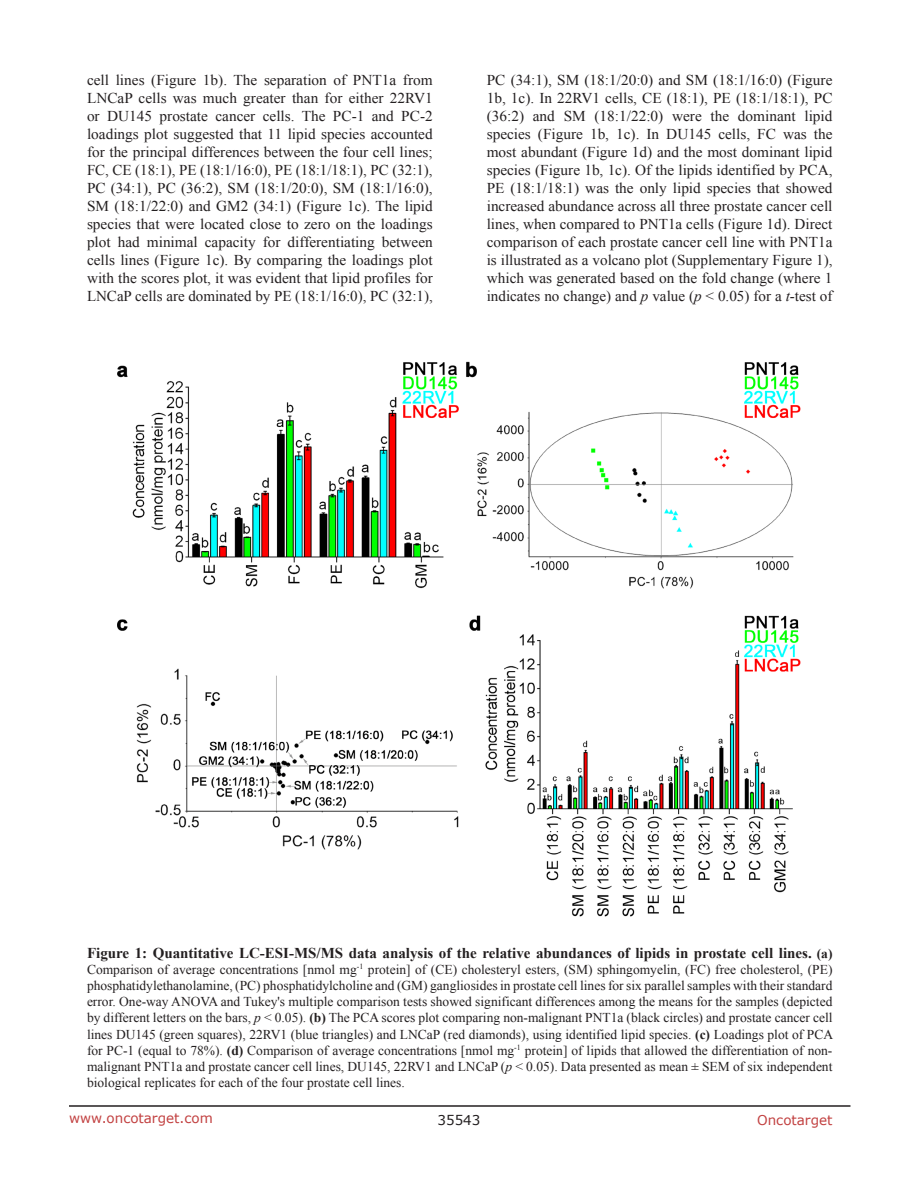
<style>
.page{position:relative;width:918px;height:1188px;background:#fff}
.page>*{position:absolute;margin:0;border:0;box-sizing:border-box;transform-origin:0 0}
.BodyText{font:15px/18px "Times New Roman";color:#231f20;text-align:justify}
.figuretext{font:700 15px "Times New Roman";color:#231f20}
.figuretext-2{font:13.5px/16.2px "Times New Roman";color:#231f20;text-align:justify}
.t1{font:13.5px "Verdana";color:#c24141}
.t2{font:13.5px "Verdana";color:#231f20}
.s1{font-style:italic}
.s2{font-size:13.5px}
.s3{font-weight:700}
</style>
<div class="page">
<hr style="left:69px;top:1105px;width:781px;height:2px;background:#231f20">
<img style="left:118px;top:361px;width:683px;height:556px">
<p class="BodyText" style="left:87px;top:71px;width:347px">cell lines (Figure 1b). The separation of PNT1a from LNCaP cells was much greater than for either 22RV1 or DU145 prostate cancer cells. The PC-1 and PC-2 loadings plot suggested that 11 lipid species accounted for the principal differences between the four cell lines; FC, CE (18:1), PE (18:1/16:0), PE (18:1/18:1), PC (32:1), PC (34:1), PC (36:2), SM (18:1/20:0), SM (18:1/16:0), SM (18:1/22:0) and GM2 (34:1) (Figure 1c). The lipid species that were located close to zero on the loadings plot had minimal capacity for differentiating between cells lines (Figure 1c). By comparing the loadings plot with the scores plot, it was evident that lipid profiles for LNCaP cells are dominated by PE (18:1/16:0), PC (32:1),</p>
<p class="BodyText" style="left:487px;top:71px;width:347px">PC (34:1), SM (18:1/20:0) and SM (18:1/16:0) (Figure 1b, 1c). In 22RV1 cells, CE (18:1), PE (18:1/18:1), PC (36:2) and SM (18:1/22:0) were the dominant lipid species (Figure 1b, 1c). In DU145 cells, FC was the most abundant (Figure 1d) and the most dominant lipid species (Figure 1b, 1c). Of the lipids identified by PCA, PE (18:1/18:1) was the only lipid species that showed increased abundance across all three prostate cancer cell lines, when compared to PNT1a cells (Figure 1d). Direct comparison of each prostate cancer cell line with PNT1a is illustrated as a volcano plot (Supplementary Figure 1), which was generated based on the fold change (where 1 indicates no change) and <span class="s1">p</span> value (<span class="s1">p</span> &lt; 0.05) for a <span class="s1">t</span>-test of</p>
<p class="figuretext" style="left:87px;top:942px;width:747px">Figure 1: Quantitative LC-ESI-MS/MS data analysis of the relative abundances of lipids in prostate cell lines. <span class="s2">(a)</span></p>
<p class="figuretext-2" style="left:87px;top:961px;width:748px">Comparison of average concentrations [nmol mg<sup>-1</sup> protein] of (CE) cholesteryl esters, (SM) sphingomyelin, (FC) free cholesterol, (PE) phosphatidylethanolamine, (PC) phosphatidylcholine and (GM) gangliosides in prostate cell lines for six parallel samples with their standard error. One-way ANOVA and Tukey's multiple comparison tests showed significant differences among the means for the samples (depicted by different letters on the bars, <span class="s1">p</span> &lt; 0.05). <span class="s3">(b)</span> The PCA scores plot comparing non-malignant PNT1a (black circles) and prostate cancer cell lines DU145 (green squares), 22RV1 (blue triangles) and LNCaP (red diamonds), using identified lipid species. <span class="s3">(c)</span> Loadings plot of PCA for PC-1 (equal to 78%). <span class="s3">(d)</span> Comparison of average concentrations [nmol mg<sup>-1</sup> protein] of lipids that allowed the differentiation of non&shy;malignant PNT1a and prostate cancer cell lines, DU145, 22RV1 and LNCaP (<span class="s1">p</span> &lt; 0.05). Data presented as mean ± SEM of six independent biological replicates for each of the four prostate cell lines.</p>
<p class="t1" style="left:69px;top:1109px;width:145px">www.oncotarget.com</p>
<p class="t2" style="left:438px;top:1111px;width:44px">35543</p>
<p class="t1" style="left:757px;top:1111px;width:77px">Oncotarget</p>
</div>
